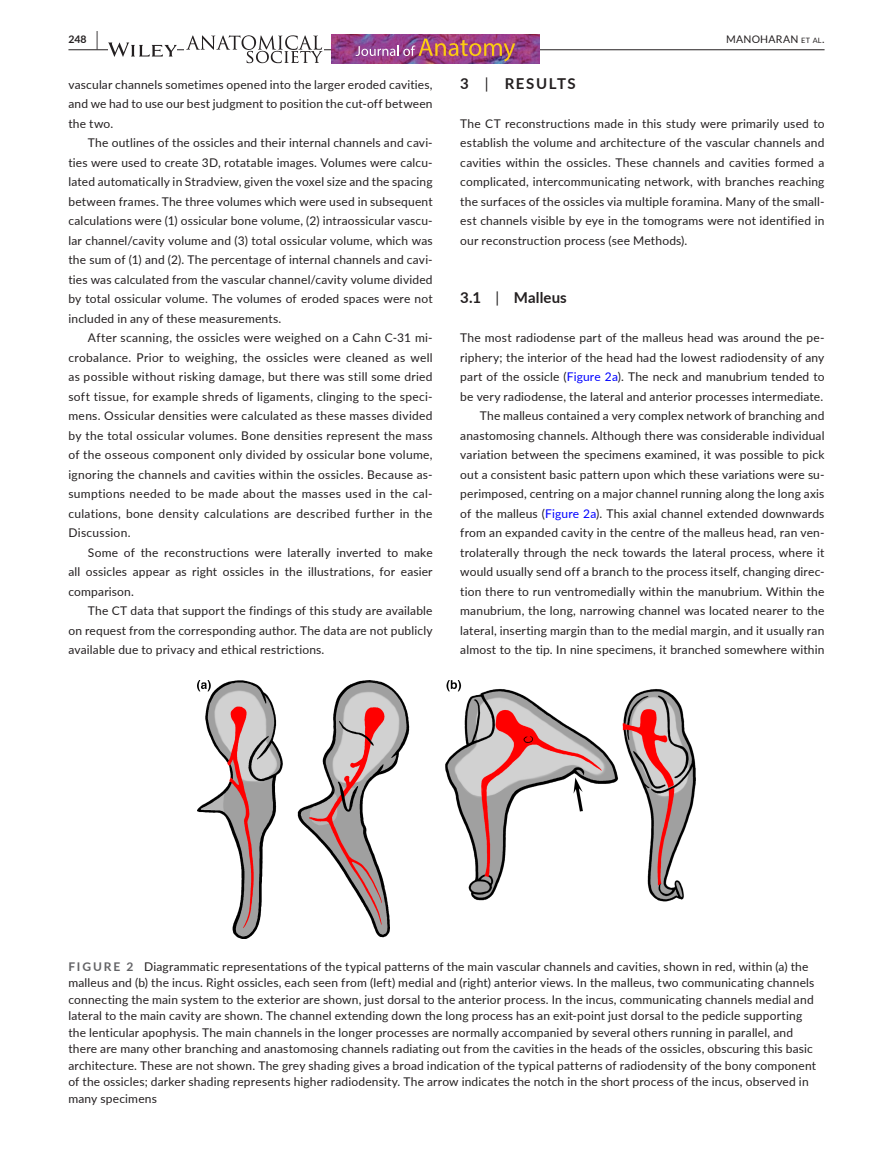
<style>
.page{position:relative;width:893px;height:1174px;background:#fff}
.page>*{position:absolute;margin:0;border:0;box-sizing:border-box;transform-origin:0 0}
.t1{font:700 15px "Lato";letter-spacing:.015em;color:#231f20}
.t2{font:700 15px "Lato";letter-spacing:.105em;color:#231f20}
.t3{font:12px/19.5px "Lato";letter-spacing:.015em;color:#231f20;text-align:justify}
.t4{font:10.5px "Lato";letter-spacing:.025em;color:#231f20}
.t5{font:700 10.5px "Lato";color:#231f20}
.s1{font-size:19.5px}
.s2{font-size:7.35px}
.s3{font-weight:400}
.s4{color:#00f}
.s5{font-weight:700;color:#636366}
</style>
<div class="page">
<hr style="left:68px;top:49px;width:756px;height:1px;background:#231f20">
<svg style="left:108px;top:42px;width:69px;height:15px"></svg>
<img style="left:185px;top:35px;width:139px;height:29px">
<img style="left:331px;top:34px;width:209px;height:30px">
<img style="left:356px;top:39px;width:159px;height:22px">
<img style="left:198px;top:681px;width:497px;height:257px">
<p class="t5" style="left:68px;top:31px;width:31px">248 <span class="s1">|</span></p>
<p class="t4" style="left:726px;top:31px;width:100px">MANOHARAN <span class="s2">et al</span>.</p>
<p class="t3" style="left:68px;top:74px;width:366px">vascular channels sometimes opened into the larger eroded cavities, and we had to use our best judgment to position the cut-off between the two.</p>
<p class="t3" style="left:68px;top:132px;width:366px;text-indent:20px">The outlines of the ossicles and their internal channels and cavi&shy;ties were used to create 3D, rotatable images. Volumes were calcu&shy;lated automatically in Stradview, given the voxel size and the spacing between frames. The three volumes which were used in subsequent calculations were (1) ossicular bone volume, (2) intraossicular vascu&shy;lar channel/cavity volume and (3) total ossicular volume, which was the sum of (1) and (2). The percentage of internal channels and cavi&shy;ties was calculated from the vascular channel/cavity volume divided by total ossicular volume. The volumes of eroded spaces were not included in any of these measurements.</p>
<p class="t3" style="left:68px;top:327px;width:366px;text-indent:19px">After scanning, the ossicles were weighed on a Cahn C-31 mi&shy;crobalance. Prior to weighing, the ossicles were cleaned as well as possible without risking damage, but there was still some dried soft tissue, for example shreds of ligaments, clinging to the speci&shy;mens. Ossicular densities were calculated as these masses divided by the total ossicular volumes. Bone densities represent the mass of the osseous component only divided by ossicular bone volume, ignoring the channels and cavities within the ossicles. Because as&shy;sumptions needed to be made about the masses used in the cal&shy;culations, bone density calculations are described further in the Discussion.</p>
<p class="t3" style="left:68px;top:542px;width:366px;text-indent:20px">Some of the reconstructions were laterally inverted to make all ossicles appear as right ossicles in the illustrations, for easier comparison.</p>
<p class="t3" style="left:68px;top:600px;width:366px;text-indent:20px">The CT data that support the findings of this study are available on request from the corresponding author. The data are not publicly available due to privacy and ethical restrictions.</p>
<p class="t2" style="left:460px;top:72px;width:117px">3 <span class="s3">|</span> RESULTS</p>
<p class="t3" style="left:460px;top:113px;width:366px">The CT reconstructions made in this study were primarily used to establish the volume and architecture of the vascular channels and cavities within the ossicles. These channels and cavities formed a complicated, intercommunicating network, with branches reaching the surfaces of the ossicles via multiple foramina. Many of the small&shy;est channels visible by eye in the tomograms were not identified in our reconstruction process (see Methods).</p>
<p class="t1" style="left:460px;top:287px;width:108px">3.1 <span class="s3">|</span> Malleus</p>
<p class="t3" style="left:460px;top:327px;width:366px;text-align:right">The most radiodense part of the malleus head was around the pe&shy;riphery; the interior of the head had the lowest radiodensity of any part of the ossicle (<span class="s4">Figure 2a</span>). The neck and manubrium tended to be very radiodense, the lateral and anterior processes intermediate.<br>The malleus contained a very complex network of branching and anastomosing channels. Although there was considerable individual variation between the specimens examined, it was possible to pick out a consistent basic pattern upon which these variations were su&shy;perimposed, centring on a major channel running along the long axis of the malleus (<span class="s4">Figure 2a</span>). This axial channel extended downwards from an expanded cavity in the centre of the malleus head, ran ven&shy;trolaterally through the neck towards the lateral process, where it would usually send off a branch to the process itself, changing direc&shy;tion there to run ventromedially within the manubrium. Within the manubrium, the long, narrowing channel was located nearer to the lateral, inserting margin than to the medial margin, and it usually ran almost to the tip. In nine specimens, it branched somewhere within</p>
<p class="t3" style="left:68px;top:957px;width:749px;line-height:16.5px;text-align:left"><span class="s5">FIGURE 2</span> Diagrammatic representations of the typical patterns of the main vascular channels and cavities, shown in red, within (a) the malleus and (b) the incus. Right ossicles, each seen from (left) medial and (right) anterior views. In the malleus, two communicating channels connecting the main system to the exterior are shown, just dorsal to the anterior process. In the incus, communicating channels medial and lateral to the main cavity are shown. The channel extending down the long process has an exit-point just dorsal to the pedicle supporting the lenticular apophysis. The main channels in the longer processes are normally accompanied by several others running in parallel, and there are many other branching and anastomosing channels radiating out from the cavities in the heads of the ossicles, obscuring this basic architecture. These are not shown. The grey shading gives a broad indication of the typical patterns of radiodensity of the bony component of the ossicles; darker shading represents higher radiodensity. The arrow indicates the notch in the short process of the incus, observed in many specimens</p>
</div>
